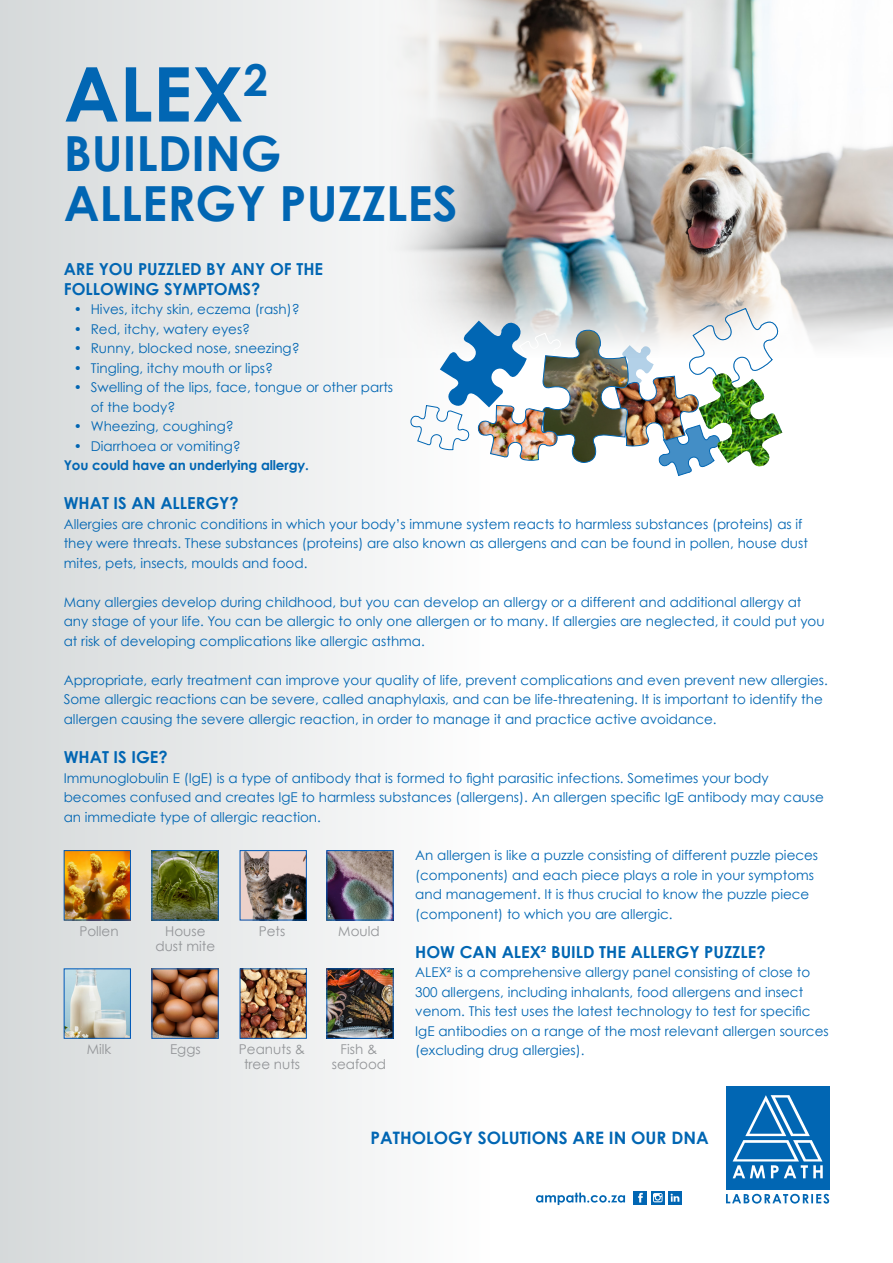
<style>
.page{position:relative;width:893px;height:1263px;background:#fff}
.page>*{position:absolute;margin:0;border:0;box-sizing:border-box;transform-origin:0 0}
.t1{font:700 75.45px "Century Gothic";color:#0166b3}
.t2{font:700 48.45px/49.5px "Century Gothic";color:#0166b3}
.t3{font:700 17.1px "Century Gothic";color:#0166b3}
.t4{font:700 16.5px "Century Gothic";color:#0166b3}
.t5{font:13.5px/19.5px "Century Gothic";color:#0166b3}
.t6{font:13.5px/15px "Century Gothic";color:#939598;text-align:center}
.t7{font:700 13.5px "Century Gothic";letter-spacing:-.01em;color:#0166b3}
</style>
<div class="page">
<img style="left:506px;top:0;width:387px;height:269px">
<svg style="left:506px;top:269px;width:387px;height:6px;background:#afafaa"></svg>
<svg style="left:506px;top:275px;width:387px;height:71px"></svg>
<svg style="left:492px;top:0;width:14px;height:308px;background:#afa4a0"></svg>
<div style="left:0;top:0;width:489px;height:1263px;background:linear-gradient(to right,#d7dbdd,#f9f8f8)"></div>
<div style="left:726px;top:1086px;width:103px;height:103px;background:#0166b3"></div>
<svg style="left:733px;top:1095px;width:90px;height:83px"></svg>
<svg style="left:726px;top:1194px;width:103px;height:9px"></svg>
<svg style="left:536px;top:1192px;width:89px;height:13px"></svg>
<svg style="left:651px;top:1191px;width:14px;height:13px"></svg>
<svg style="left:653px;top:1193px;width:9px;height:9px"></svg>
<div style="left:633px;top:1191px;width:14px;height:13px;background:#0166b3"></div>
<svg style="left:638px;top:1193px;width:5px;height:9px"></svg>
<svg style="left:668px;top:1191px;width:14px;height:13px"></svg>
<svg style="left:671px;top:1194px;width:8px;height:8px"></svg>
<img style="left:409px;top:308px;width:373px;height:168px">
<img style="left:699px;top:373px;width:83px;height:97px">
<img style="left:154px;top:852px;width:63px;height:66px">
<div style="left:152px;top:850px;width:67px;height:70px;border:1px solid #0058b8"></div>
<img style="left:154px;top:970px;width:63px;height:67px">
<div style="left:152px;top:968px;width:67px;height:71px;border:1px solid #0058b8"></div>
<img style="left:328px;top:852px;width:64px;height:66px">
<div style="left:326px;top:850px;width:68px;height:70px;border:1px solid #0058b8"></div>
<img style="left:328px;top:970px;width:64px;height:67px">
<div style="left:326px;top:968px;width:68px;height:71px;border:1px solid #0058b8"></div>
<img style="left:66px;top:852px;width:63px;height:66px">
<div style="left:64px;top:850px;width:67px;height:70px;border:1px solid #0058b8"></div>
<img style="left:66px;top:970px;width:63px;height:67px">
<div style="left:64px;top:968px;width:67px;height:71px;border:1px solid #0058b8"></div>
<img style="left:242px;top:852px;width:63px;height:66px">
<div style="left:240px;top:850px;width:67px;height:70px;border:1px solid #0058b8"></div>
<img style="left:242px;top:970px;width:63px;height:67px">
<div style="left:240px;top:968px;width:67px;height:71px;border:1px solid #0058b8"></div>
<p class="t1" style="left:64px;top:37px;width:206px">ALEX<sup>2</sup></p>
<p class="t2" style="left:64px;top:127px;width:396px">BUILDING<br>ALLERGY PUZZLES</p>
<p class="t4" style="left:64px;top:257px;width:261px">ARE YOU PUZZLED BY ANY OF THE</p>
<p class="t4" style="left:64px;top:276px;width:198px">FOLLOWING SYMPTOMS?</p>
<p class="t5" style="left:74px;top:300px;width:227px">• Hives, itchy skin, eczema (rash)?</p>
<p class="t5" style="left:74px;top:319px;width:178px">• Red, itchy, watery eyes?</p>
<p class="t5" style="left:74px;top:339px;width:227px">• Runny, blocked nose, sneezing?</p>
<p class="t5" style="left:74px;top:358px;width:201px">• Tingling, itchy mouth or lips?</p>
<p class="t5" style="left:91px;top:378px;width:304px;text-indent:-17px">• Swelling of the lips, face, tongue or other parts of the body?</p>
<p class="t5" style="left:74px;top:417px;width:162px">• Wheezing, coughing?</p>
<p class="t5" style="left:74px;top:436px;width:169px">• Diarrhoea or vomiting?</p>
<p class="t7" style="left:64px;top:455px;width:247px">You could have an underlying allergy.</p>
<p class="t4" style="left:64px;top:491px;width:176px">WHAT IS AN ALLERGY?</p>
<p class="t5" style="left:64px;top:514px;width:746px">Allergies are chronic conditions in which your body’s immune system reacts to harmless substances (proteins) as if they were threats. These substances (proteins) are also known as allergens and can be found in pollen, house dust mites, pets, insects, moulds and food.</p>
<p class="t5" style="left:64px;top:592px;width:762px">Many allergies develop during childhood, but you can develop an allergy or a different and additional allergy at any stage of your life. You can be allergic to only one allergen or to many. If allergies are neglected, it could put you at risk of developing complications like allergic asthma.</p>
<p class="t5" style="left:64px;top:670px;width:765px">Appropriate, early treatment can improve your quality of life, prevent complications and even prevent new allergies.<br>Some allergic reactions can be severe, called anaphylaxis, and can be life-threatening. It is important to identify the allergen causing the severe allergic reaction, in order to manage it and practice active avoidance.</p>
<p class="t4" style="left:64px;top:744px;width:105px">WHAT IS IGE?</p>
<p class="t5" style="left:64px;top:768px;width:762px">Immunoglobulin E (IgE) is a type of antibody that is formed to fight parasitic infections. Sometimes your body becomes confused and creates IgE to harmless substances (allergens). An allergen specific IgE antibody may cause an immediate type of allergic reaction.</p>
<p class="t6" style="left:79px;top:923px;width:41px">Pollen</p>
<p class="t6" style="left:87px;top:1041px;width:26px">Milk</p>
<p class="t6" style="left:156px;top:923px;width:61px">House dust mite</p>
<p class="t6" style="left:259px;top:923px;width:28px">Pets</p>
<p class="t6" style="left:170px;top:1041px;width:32px">Eggs</p>
<p class="t6" style="left:239px;top:1041px;width:68px">Peanuts &amp; tree nuts</p>
<p class="t6" style="left:338px;top:923px;width:43px">Mould</p>
<p class="t6" style="left:332px;top:1041px;width:56px">Fish &amp; seafood</p>
<p class="t5" style="left:415px;top:845px;width:404px">An allergen is like a puzzle consisting of different puzzle pieces (components) and each piece plays a role in your symptoms and management. It is thus crucial to know the puzzle piece (component) to which you are allergic.</p>
<p class="t4" style="left:415px;top:939px;width:352px">HOW CAN ALEX² BUILD THE ALLERGY PUZZLE?</p>
<p class="t5" style="left:415px;top:962px;width:415px">ALEX² is a comprehensive allergy panel consisting of close to 300 allergens, including inhalants, food allergens and insect venom. This test uses the latest technology to test for specific IgE antibodies on a range of the most relevant allergen sources (excluding drug allergies).</p>
<p class="t3" style="left:371px;top:1125px;width:340px">PATHOLOGY SOLUTIONS ARE IN OUR DNA</p>
</div>
